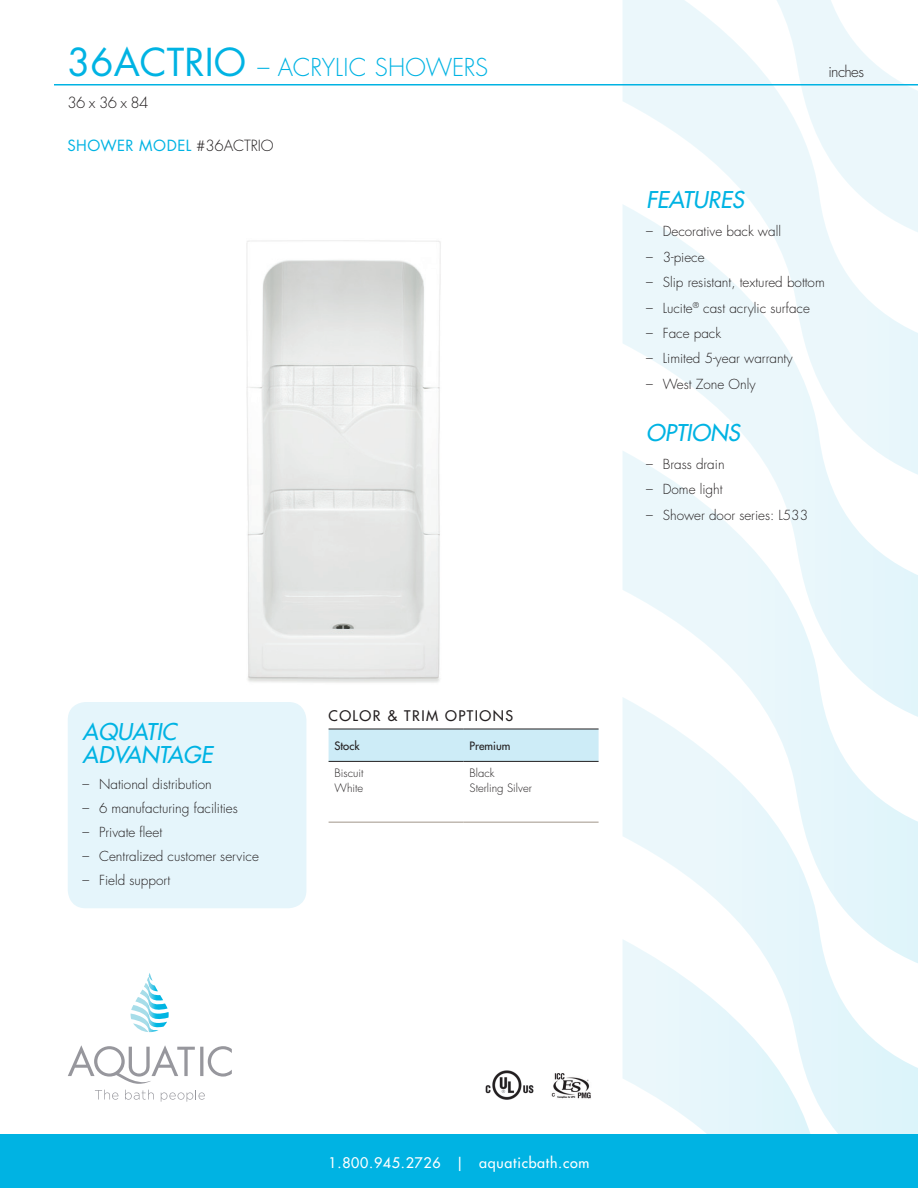
<style>
.page{position:relative;width:918px;height:1188px;background:#fff}
.page>*{position:absolute;margin:0;border:0;box-sizing:border-box;transform-origin:0 0}
.Tub_Name{font:300 24px "Futura Std";color:#00b3e3}
.FEATURES{font:italic 500 22.5px/22.5px "Futura Std";color:#00b3e3}
.Orig_Model_Numbers{font:15px "Futura Std";letter-spacing:.03em;color:#00b3e3}
.Black_Model_Specs{font:300 15px "Futura Std";letter-spacing:-.04em;color:#231f20}
.t1{font:500 14.25px "Futura Std";letter-spacing:.05em;color:#fff}
.t2{font:500 14.25px "Futura Std";letter-spacing:.1em;color:#231f20}
.t3{font:300 13.5px "Futura Std";color:#231f20}
.t4{font:300 11.25px/15px "Futura Std";color:#231f20}
.t5{font:500 11.25px "Futura Std";color:#231f20}
.s1{font-weight:400;font-size:37.5px}
.s2{font-weight:300;color:#231f20}
</style>
<div class="page">
<svg style="left:623px;top:0;width:146px;height:204px"></svg>
<svg style="left:623px;top:204px;width:295px;height:246px"></svg>
<svg style="left:623px;top:450px;width:295px;height:247px"></svg>
<svg style="left:623px;top:697px;width:295px;height:437px"></svg>
<svg style="left:623px;top:939px;width:203px;height:195px"></svg>
<svg style="left:769px;top:0;width:149px;height:238px"></svg>
<div style="left:0;top:1134px;width:918px;height:54px;background:#00b3e3"></div>
<svg style="left:68px;top:1045px;width:164px;height:39px"></svg>
<svg style="left:130px;top:973px;width:39px;height:59px"></svg>
<svg style="left:95px;top:1090px;width:23px;height:10px"></svg>
<svg style="left:125px;top:1090px;width:29px;height:10px"></svg>
<svg style="left:161px;top:1090px;width:44px;height:12px"></svg>
<hr style="left:54px;top:84px;width:864px;height:2px;background:#00b3e3">
<div style="left:68px;top:702px;width:238px;height:206px;background:#e5f5fb;border-radius:18px"></div>
<div style="left:329px;top:730px;width:270px;height:31px;background:#cdecf7"></div>
<hr style="left:329px;top:729px;width:135px;height:1px;background:#231f20">
<hr style="left:464px;top:729px;width:135px;height:1px;background:#231f20">
<hr style="left:329px;top:761px;width:135px;height:1px;background:#231f20">
<hr style="left:464px;top:761px;width:135px;height:1px;background:#231f20">
<hr style="left:329px;top:822px;width:135px;height:1px;background:#a19689">
<hr style="left:464px;top:822px;width:135px;height:1px;background:#a19689">
<img style="left:246px;top:240px;width:195px;height:443px">
<img style="left:485px;top:1070px;width:49px;height:30px">
<img style="left:551px;top:1073px;width:40px;height:26px">
<p class="Tub_Name" style="left:68px;top:53px;width:422px"><span class="s1">36ACTRIO</span> – ACRYLIC SHOWERS</p>
<p class="Black_Model_Specs" style="left:68px;top:94px;width:83px">36 x 36 x 84</p>
<p class="Orig_Model_Numbers" style="left:68px;top:136px;width:208px">SHOWER MODEL <span class="s2">#36ACTRIO</span></p>
<h2 class="FEATURES" style="left:83px;top:721px;width:131px">AQUATIC<br>ADVANTAGE</h2>
<p class="t3" style="left:83px;top:776px;width:131px">– National distribution</p>
<p class="t3" style="left:83px;top:800px;width:157px">– 6 manufacturing facilities</p>
<p class="t3" style="left:83px;top:824px;width:81px">– Private fleet</p>
<p class="t3" style="left:83px;top:848px;width:178px">– Centralized customer service</p>
<p class="t3" style="left:83px;top:871px;width:89px">– Field support</p>
<p class="t2" style="left:329px;top:707px;width:186px">COLOR &amp; TRIM OPTIONS</p>
<p class="t5" style="left:335px;top:739px;width:26px">Stock</p>
<p class="t5" style="left:470px;top:739px;width:42px">Premium</p>
<p class="t4" style="left:335px;top:765px;width:30px">Biscuit<br>White</p>
<p class="t4" style="left:470px;top:765px;width:64px">Black<br>Sterling Silver</p>
<p class="Black_Model_Specs" style="left:828px;top:62px;width:37px">inches</p>
<p class="FEATURES" style="left:646px;top:189px;width:99px">FEATURES</p>
<p class="t3" style="left:646px;top:223px;width:136px">– Decorative back wall</p>
<p class="t3" style="left:646px;top:249px;width:60px">– 3-piece</p>
<p class="t3" style="left:646px;top:274px;width:180px">– Slip resistant, textured bottom</p>
<p class="t3" style="left:646px;top:299px;width:165px">– Lucite<sup>®</sup> cast acrylic surface</p>
<p class="t3" style="left:646px;top:325px;width:76px">– Face pack</p>
<p class="t3" style="left:646px;top:350px;width:148px">– Limited 5-year warranty</p>
<p class="t3" style="left:646px;top:375px;width:111px">– West Zone Only</p>
<p class="FEATURES" style="left:646px;top:422px;width:95px">OPTIONS</p>
<p class="t3" style="left:646px;top:456px;width:80px">– Brass drain</p>
<p class="t3" style="left:646px;top:481px;width:78px">– Dome light</p>
<p class="t3" style="left:646px;top:506px;width:163px">– Shower door series: L533</p>
<p class="t1" style="left:329px;top:1153px;width:262px">1.800.945.2726 | aquaticbath.com</p>
</div>
